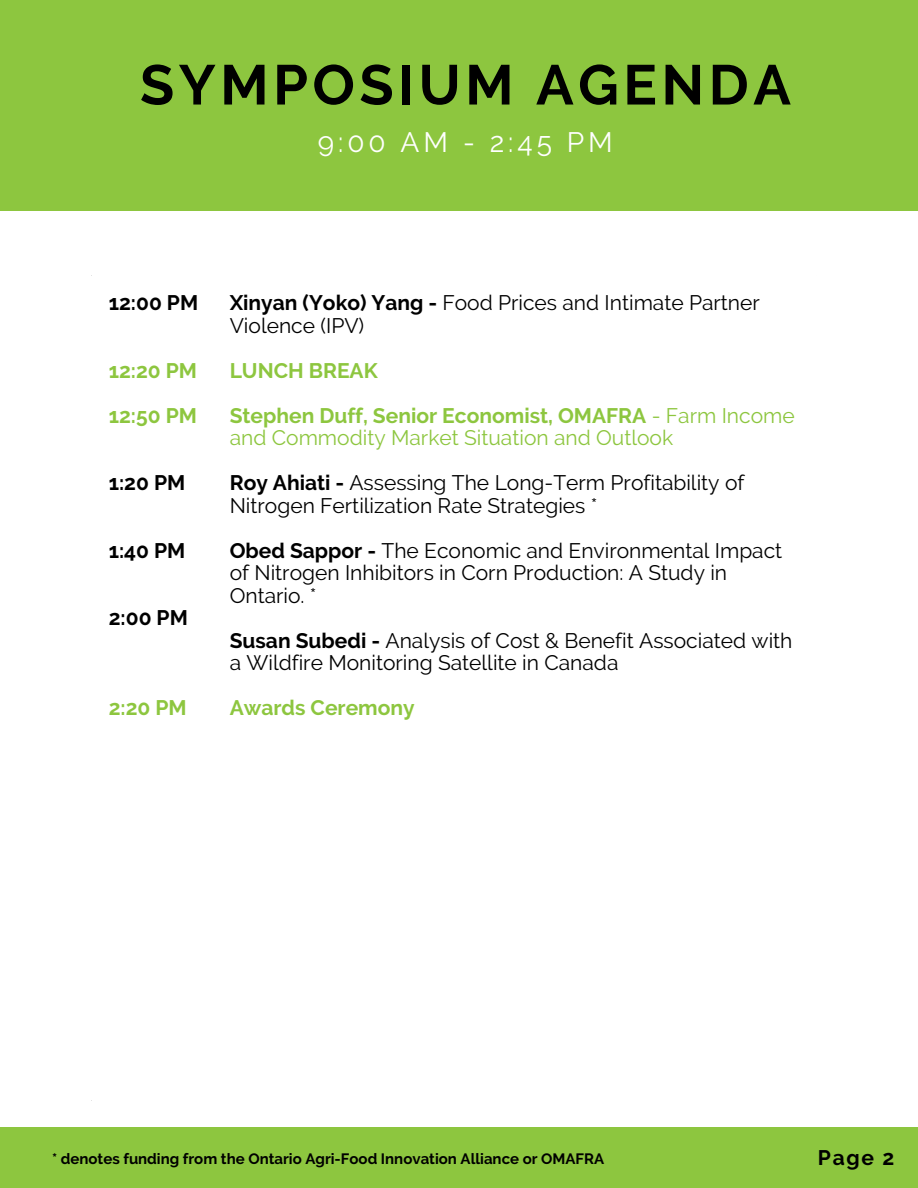
<style>
.page{position:relative;width:918px;height:1188px;background:#fff}
.page>*{position:absolute;margin:0;border:0;box-sizing:border-box;transform-origin:0 0}
.t1{font:700 55.95px "Raleway";letter-spacing:.08em;color:#000}
.t2{font:28.05px "Raleway";letter-spacing:.14em;color:#fff}
.t3{font:21px/22.5px "Raleway";color:#000}
.t4{font:21px/22.5px "Raleway";color:#8dc63f}
.t5{font:700 21px "Raleway";color:#8dc63f}
.t6{font:700 21px "Raleway";color:#000}
.t7{font:700 15px "Raleway";color:#000}
.s1{font-weight:700}
</style>
<div class="page">
<div style="left:0;top:0;width:918px;height:211px;background:#8dc63f"></div>
<div style="left:0;top:1127px;width:918px;height:61px;background:#8dc63f"></div>
<p class="t1" style="left:140px;top:52px;width:652px">SYMPOSIUM AGENDA</p>
<p class="t2" style="left:318px;top:126px;width:296px">9:00 AM - 2:45 PM</p>
<p class="t6" style="left:109px;top:291px;width:91px">12:00 PM</p>
<h1 class="t5" style="left:109px;top:358px;width:90px">12:20 PM</h1>
<h2 class="t5" style="left:109px;top:403px;width:90px">12:50 PM</h2>
<p class="t6" style="left:109px;top:471px;width:78px">1:20 PM</p>
<p class="t6" style="left:109px;top:538px;width:78px">1:40 PM</p>
<p class="t6" style="left:109px;top:606px;width:81px">2:00 PM</p>
<p class="t5" style="left:109px;top:696px;width:80px">2:20 PM</p>
<p class="t3" style="left:230px;top:292px;width:532px"><span class="s1">Xinyan (Yoko) Yang -</span> Food Prices and Intimate Partner<br>Violence (IPV)</p>
<p class="t5" style="left:230px;top:358px;width:150px">LUNCH BREAK</p>
<p class="t4" style="left:230px;top:404px;width:567px"><span class="s1">Stephen Duff, Senior Economist, OMAFRA</span> - Farm Income and Commodity Market Situation and Outlook</p>
<p class="t3" style="left:230px;top:472px;width:516px"><span class="s1">Roy Ahiati -</span> Assessing The Long-Term Profitability of<br>Nitrogen Fertilization Rate Strategies *</p>
<p class="t3" style="left:230px;top:539px;width:554px"><span class="s1">Obed Sappor -</span> The Economic and Environmental Impact of Nitrogen Inhibitors in Corn Production: A Study in<br>Ontario. *</p>
<p class="t3" style="left:230px;top:629px;width:564px"><span class="s1">Susan Subedi -</span> Analysis of Cost &amp; Benefit Associated with a Wildfire Monitoring Satellite in Canada</p>
<p class="t5" style="left:230px;top:696px;width:187px">Awards Ceremony</p>
<p class="t7" style="left:52px;top:1150px;width:554px">* denotes funding from the Ontario Agri-Food Innovation Alliance or OMAFRA</p>
<p class="t6" style="left:818px;top:1146px;width:78px">Page 2</p>
</div>
